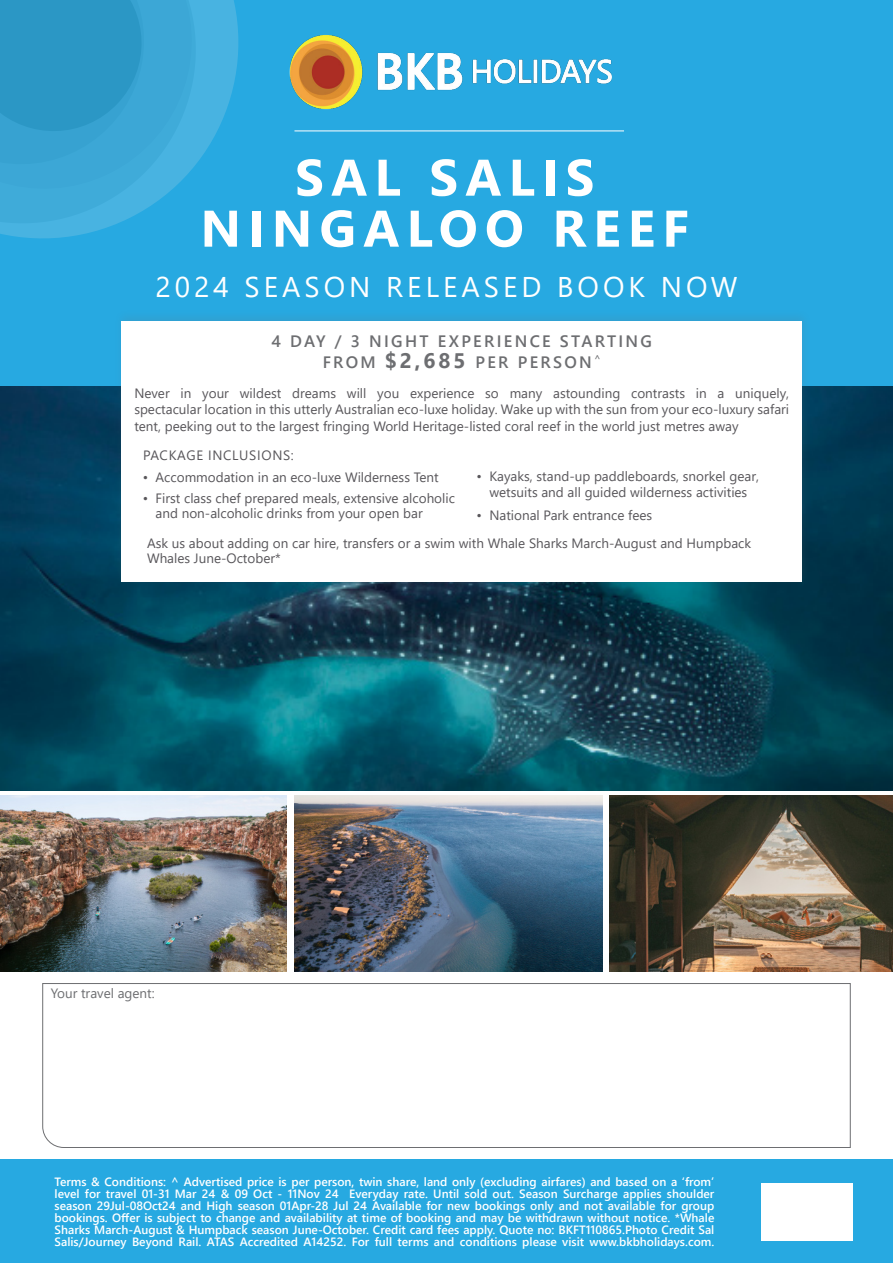
<style>
.page{position:relative;width:893px;height:1263px;background:#fff}
.page>*{position:absolute;margin:0;border:0;box-sizing:border-box;transform-origin:0 0}
.t1{font:700 51.45px/51px "Segoe UI";letter-spacing:.14em;color:#fff;text-align:center}
.t2{font:28.5px "Segoe UI";letter-spacing:.14em;color:#fff}
.t3{font:600 16.5px/21px "Segoe UI";letter-spacing:.14em;color:#6d6e71;text-align:center}
.t4{font:13.5px/16.5px "Segoe UI";color:#58565a}
.t5{font:13.5px "Segoe UI";letter-spacing:.055em;color:#58565a}
.t6{font:13.5px "Segoe UI";color:#6d6e71}
.t7{font:600 12px/12px "Segoe UI";color:#fff;text-align:justify}
.s1{font-weight:700;font-size:21px}
</style>
<div class="page">
<img style="left:0;top:386px;width:893px;height:404px">
<img style="left:294px;top:795px;width:308px;height:177px">
<img style="left:0;top:795px;width:286px;height:177px">
<img style="left:609px;top:795px;width:284px;height:177px">
<div style="left:0;top:1159px;width:893px;height:104px;background:#27a9e1"></div>
<div style="left:762px;top:1183px;width:91px;height:57px;background:#fff"></div>
<svg style="left:42px;top:983px;width:809px;height:165px"></svg>
<div style="left:0;top:0;width:893px;height:386px;background:#27a9e1"></div>
<hr style="left:294px;top:131px;width:330px;height:1px;background:#fff">
<div style="left:114px;top:309px;width:697px;height:277px;background:#6d6e71;opacity:.15"></div>
<div style="left:122px;top:322px;width:680px;height:260px;background:#fff"></div>
<svg style="left:220px;top:0;width:19px;height:125px;fill:#48b3e1"></svg>
<svg style="left:0;top:0;width:220px;height:239px"></svg>
<svg style="left:0;top:0;width:213px;height:210px;background:#36a2d1"></svg>
<img style="left:289px;top:35px;width:323px;height:75px">
<h1 class="t1" style="left:200px;top:148px;width:490px">SAL SALIS<br>NINGALOO REEF</h1>
<h2 class="t2" style="left:155px;top:260px;width:584px">2024 SEASON RELEASED BOOK NOW</h2>
<p class="t3" style="left:271px;top:329px;width:382px">4 DAY / 3 NIGHT EXPERIENCE STARTING<br>FROM <span class="s1">$2,685</span> PER PERSON<sup>^</sup></p>
<p class="t4" style="left:134px;top:383px;width:656px;text-align:justify">Never in your wildest dreams will you experience so many astounding contrasts in a uniquely, spectacular location in this utterly Australian eco-luxe holiday. Wake up with the sun from your eco-luxury safari tent, peeking out to the largest fringing World Heritage-listed coral reef in the world just metres away</p>
<p class="t5" style="left:143px;top:442px;width:152px">PACKAGE INCLUSIONS:</p>
<p class="t4" style="left:143px;top:468px;width:297px">• Accommodation in an eco-luxe Wilderness Tent</p>
<p class="t4" style="left:156px;top:490px;width:301px;line-height:15px;text-indent:-13px">• First class chef prepared meals, extensive alcoholic and non-alcoholic drinks from your open bar</p>
<p class="t4" style="left:477px;top:467px;width:284px;text-align:center">• Kayaks, stand-up paddleboards, snorkel gear, wetsuits and all guided wilderness activities</p>
<p class="t4" style="left:147px;top:499px;width:606px;line-height:28px;text-indent:330px">• National Park entrance fees<br>Ask us about adding on car hire, transfers or a swim with Whale Sharks March-August and Humpback</p>
<p class="t4" style="left:147px;top:548px;width:135px">Whales June-October*</p>
<p class="t6" style="left:51px;top:980px;width:105px">Your travel agent:</p>
<p class="t7" style="left:55px;top:1175px;width:661px">Terms &amp; Conditions: ^ Advertised price is per person, twin share, land only (excluding airfares) and based on a ‘from’ level for travel 01-31 Mar 24 &amp; 09 Oct - 11Nov 24 Everyday rate. Until sold out. Season Surcharge applies shoulder season 29Jul-08Oct24 and High season 01Apr-28 Jul 24 Available for new bookings only and not available for group bookings. Offer is subject to change and availability at time of booking and may be withdrawn without notice. *Whale Sharks March-August &amp; Humpback season June-October. Credit card fees apply. Quote no: BKFT110865.Photo Credit Sal Salis/Journey Beyond Rail. ATAS Accredited A14252. For full terms and conditions please visit www.bkbholidays.com.</p>
</div>
